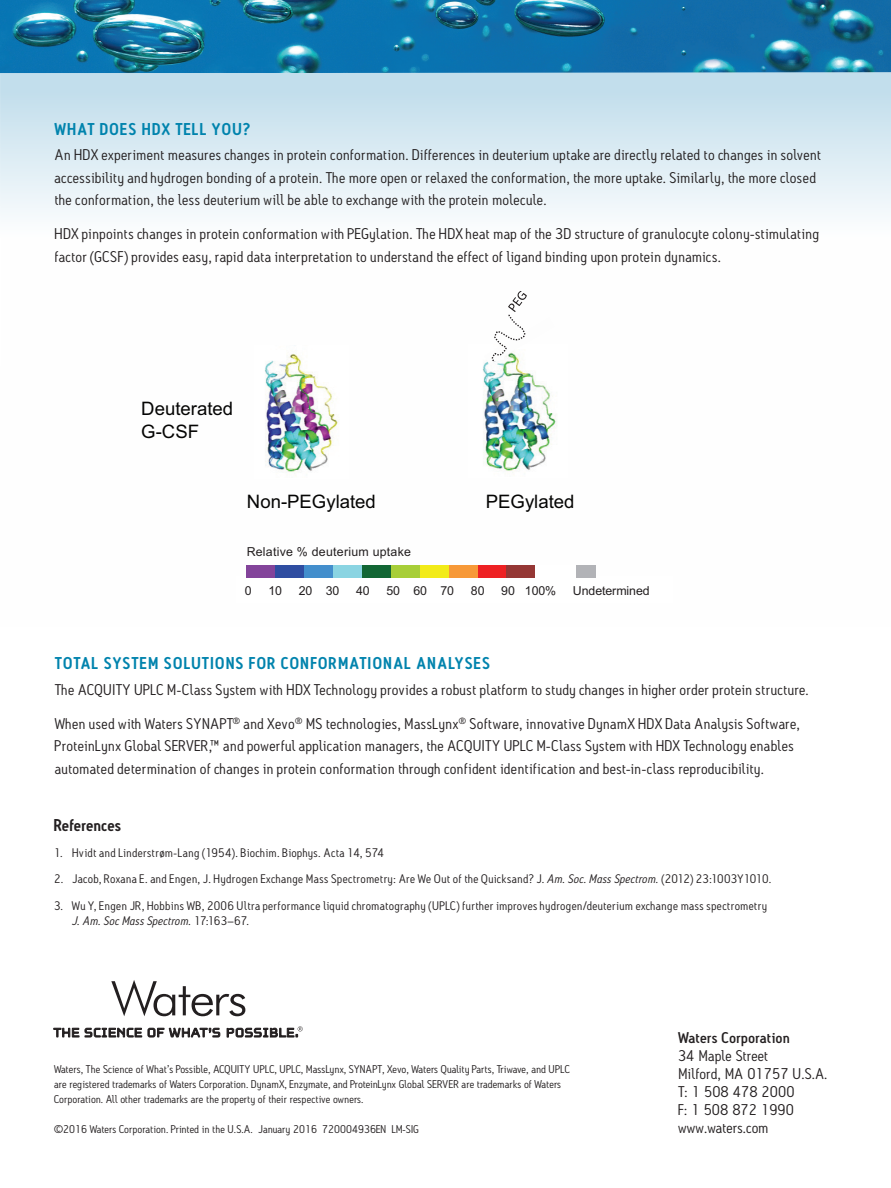
<style>
.page{position:relative;width:891px;height:1188px;background:#fff}
.page>*{position:absolute;margin:0;border:0;box-sizing:border-box;transform-origin:0 0}
.t1{font:18.6px/22.4px "Arial";color:#050504}
.t2{font:600 16.5px "Antitled OT";letter-spacing:.08em;color:#0083ad}
.t3{font:600 16.5px "Antitled OT";letter-spacing:.01em;color:#231f20}
.t4{font:15px/22.5px "Antitled OT";letter-spacing:.02em;color:#231f20;scale:1.05 1}
.t5{font:500 15px "Antitled OT";letter-spacing:.015em;color:#231f20;scale:1.05 1}
.t6{font:12.45px "Arial";letter-spacing:-.005em;color:#231f20}
.t7{font:12.45px "Arial";letter-spacing:.02em;color:#231f20}
.t8{font:12px/15px "Antitled OT";letter-spacing:.03em;color:#231f20;scale:1.05 1}
.t9{font:10.8px/15px "Antitled OT";letter-spacing:.01em;color:#231f20;scale:1.05 1}
.s1{font-style:italic}
</style>
<div class="page">
<img style="left:0;top:0;width:891px;height:72px">
<svg style="left:0;top:72px;width:891px;height:143px;background:#d6e9f2"></svg>
<svg style="left:53px;top:1028px;width:26px;height:9px"></svg>
<svg style="left:85px;top:1028px;width:57px;height:9px"></svg>
<svg style="left:148px;top:1027px;width:72px;height:10px"></svg>
<svg style="left:227px;top:1026px;width:76px;height:11px"></svg>
<svg style="left:111px;top:980px;width:134px;height:36px"></svg>
<img style="left:265px;top:354px;width:74px;height:118px">
<img style="left:483px;top:365px;width:74px;height:106px">
<img style="left:484px;top:357px;width:8px;height:8px">
<svg style="left:492px;top:291px;width:35px;height:74px"></svg>
<div style="left:246px;top:565px;width:29px;height:13px;background:#83449a"></div>
<div style="left:275px;top:565px;width:29px;height:13px;background:#2f4da1"></div>
<div style="left:304px;top:565px;width:29px;height:13px;background:#438ecc"></div>
<div style="left:333px;top:565px;width:29px;height:13px;background:#8ad4e2"></div>
<div style="left:362px;top:565px;width:29px;height:13px;background:#126634"></div>
<div style="left:391px;top:565px;width:29px;height:13px;background:#a7ce38"></div>
<div style="left:420px;top:565px;width:29px;height:13px;background:#f2eb19"></div>
<div style="left:449px;top:565px;width:29px;height:13px;background:#f79938"></div>
<div style="left:478px;top:565px;width:29px;height:13px;background:#ee2123"></div>
<div style="left:507px;top:565px;width:28px;height:13px;background:#953735"></div>
<div style="left:576px;top:565px;width:20px;height:13px;background:#b2b3b7"></div>
<p class="t2" style="left:55px;top:119px;width:197px">WHAT DOES HDX TELL YOU?</p>
<p class="t4" style="left:55px;top:144px;width:732px">An HDX experiment measures changes in protein conformation. Differences in deuterium uptake are directly related to changes in solvent accessibility and hydrogen bonding of a protein. The more open or relaxed the conformation, the more uptake. Similarly, the more closed the conformation, the less deuterium will be able to exchange with the protein molecule.</p>
<p class="t4" style="left:55px;top:222px;width:730px">HDX pinpoints changes in protein conformation with PEGylation. The HDX heat map of the 3D structure of granulocyte colony-stimulating factor (GCSF) provides easy, rapid data interpretation to understand the effect of ligand binding upon protein dynamics.</p>
<p class="t1" style="left:141px;top:398px;width:93px">Deuterated<br>G-CSF</p>
<p class="t1" style="left:247px;top:491px;width:131px">Non-PEGylated</p>
<p class="t1" style="left:486px;top:491px;width:90px">PEGylated</p>
<p class="t7" style="left:247px;top:543px;width:166px">Relative % deuterium uptake</p>
<p class="t6" style="left:245px;top:583px;width:8px">0</p>
<p class="t6" style="left:268px;top:583px;width:15px">10</p>
<p class="t6" style="left:299px;top:583px;width:42px">20 30</p>
<p class="t6" style="left:356px;top:583px;width:15px">40</p>
<p class="t6" style="left:387px;top:583px;width:69px">50 60 70</p>
<p class="t6" style="left:471px;top:583px;width:15px">80</p>
<p class="t6" style="left:501px;top:583px;width:57px">90 100%</p>
<p class="t6" style="left:573px;top:583px;width:78px">Undetermined</p>
<p class="t2" style="left:55px;top:653px;width:436px">TOTAL SYSTEM SOLUTIONS FOR CONFORMATIONAL ANALYSES</p>
<p class="t4" style="left:55px;top:678px;width:720px">The ACQUITY UPLC M-Class System with HDX Technology provides a robust platform to study changes in higher order protein structure.</p>
<p class="t4" style="left:55px;top:712px;width:711px">When used with Waters SYNAPT<sup>®</sup> and Xevo<sup>®</sup> MS technologies, MassLynx<sup>®</sup> Software, innovative DynamX HDX Data Analysis Software,<br>ProteinLynx Global SERVER,™ and powerful application managers, the ACQUITY UPLC M-Class System with HDX Technology enables automated determination of changes in protein conformation through confident identification and best-in-class reproducibility.</p>
<p class="t3" style="left:54px;top:815px;width:69px">References</p>
<p class="t8" style="left:54px;top:845px;width:316px">1. Hvidt and Linderstrøm-Lang (1954). Biochim. Biophys. Acta 14, 574</p>
<p class="t8" style="left:54px;top:872px;width:685px">2. Jacob, Roxana E. and Engen, J. Hydrogen Exchange Mass Spectrometry: Are We Out of the Quicksand? J. <span class="s1">Am. Soc. Mass Spectrom.</span> (2012) 23:1003Y1010.</p>
<p class="t8" style="left:72px;top:898px;width:664px;text-indent:-18px">3. Wu Y, Engen JR, Hobbins WB, 2006 Ultra performance liquid chromatography (UPLC) further improves hydrogen/deuterium exchange mass spectrometry<br><span class="s1">J. Am. Soc Mass Spectrom.</span> 17:163–67.</p>
<p class="t9" style="left:54px;top:1061px;width:493px">Waters, The Science of What’s Possible, ACQUITY UPLC, UPLC, MassLynx, SYNAPT, Xevo, Waters Quality Parts, Triwave, and UPLC are registered trademarks of Waters Corporation. DynamX, Enzymate, and ProteinLynx Global SERVER are trademarks of Waters<br>Corporation. All other trademarks are the property of their respective owners.</p>
<p class="t9" style="left:54px;top:1121px;width:349px">©2016 Waters Corporation. Printed in the U.S.A. January 2016 720004936EN LM-SIG</p>
<p class="t5" style="left:678px;top:1028px;width:108px">Waters Corporation</p>
<p class="t4" style="left:678px;top:1046px;width:144px;line-height:18px">34 Maple Street<br>Milford, MA 01757 U.S.A.<br>T: 1 508 478 2000<br>F: 1 508 872 1990 www.waters.com</p>
</div>
